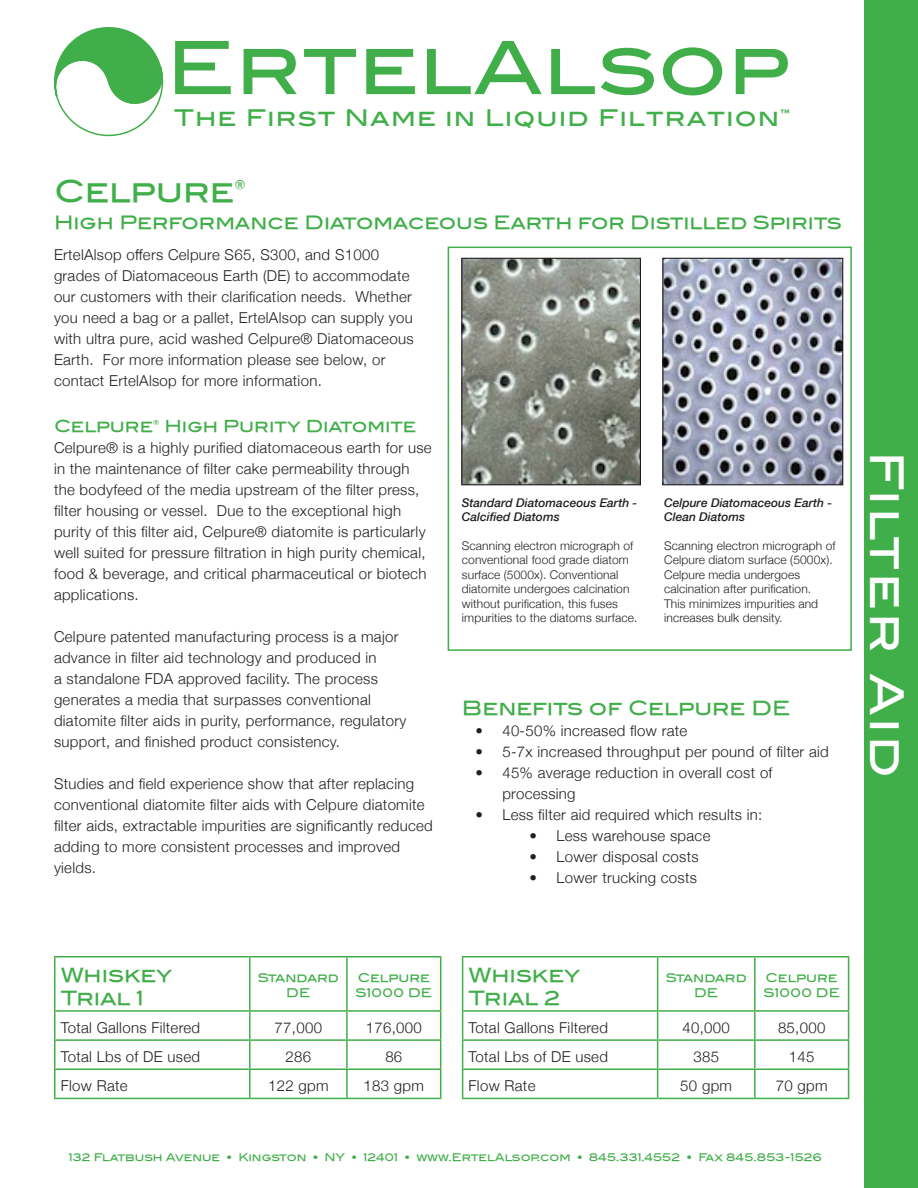
<style>
.page{position:relative;width:918px;height:1188px;background:#fff}
.page>*{position:absolute;margin:0;border:0;box-sizing:border-box;transform-origin:0 0}
.t1{font:73.35px "Blair Md ITCTT Medium";letter-spacing:.01em;color:#40ae49}
.t2{font:45px "Blair Md ITCTT Medium";letter-spacing:.07em;color:#fff}
.t3{font:30px "Blair Md ITCTT Medium";color:#40ae49}
.t4{font:23.1px "Blair Md ITCTT Medium";letter-spacing:.05em;color:#40ae49}
.t5{font:19.5px/23.4px "Blair Md ITCTT Medium";color:#40ae49}
.t6{font:18.3px "Blair Md ITCTT Medium";color:#40ae49}
.Body{font:16.5px "Blair Md ITCTT Medium";color:#40ae49}
.Body-2{font:300 15px/21px "Helvetica Neue";letter-spacing:.02em;color:#231f20}
.Body-3{font:300 12px/14.4px "Helvetica Neue";letter-spacing:.01em;color:#231f20}
.Body-4{font:italic 500 12px/14.4px "Helvetica Neue";color:#231f20}
.t7{font:12px/14.4px "Blair Md ITCTT Medium";letter-spacing:-.01em;color:#40ae49;text-align:center}
.Bulletin{font:10.5px "Blair Md ITCTT Medium";color:#40ae49}
</style>
<div class="page">
<div style="left:864px;top:0;width:54px;height:1188px;background:#40ae49"></div>
<svg style="left:54px;top:27px;width:110px;height:109px"></svg>
<hr style="left:249px;top:957px;width:1px;height:53px;background:#40ae49">
<svg style="left:249px;top:1012px;width:1px;height:86px"></svg>
<hr style="left:346px;top:957px;width:2px;height:53px;background:#40ae49">
<hr style="left:346px;top:1012px;width:2px;height:27px;background:#40ae49">
<hr style="left:346px;top:1041px;width:2px;height:28px;background:#40ae49">
<hr style="left:346px;top:1070px;width:2px;height:28px;background:#40ae49">
<hr style="left:54px;top:956px;width:196px;height:1px;background:#40ae49">
<hr style="left:54px;top:957px;width:2px;height:53px;background:#40ae49">
<hr style="left:250px;top:956px;width:97px;height:1px;background:#40ae49">
<hr style="left:347px;top:956px;width:94px;height:1px;background:#40ae49">
<hr style="left:440px;top:957px;width:1px;height:53px;background:#40ae49">
<hr style="left:54px;top:1010px;width:196px;height:2px;background:#40ae49">
<hr style="left:250px;top:1010px;width:97px;height:2px;background:#40ae49">
<hr style="left:347px;top:1010px;width:94px;height:2px;background:#40ae49">
<hr style="left:54px;top:1012px;width:2px;height:27px;background:#40ae49">
<hr style="left:54px;top:1039px;width:196px;height:2px;background:#40ae49">
<hr style="left:54px;top:1041px;width:2px;height:28px;background:#40ae49">
<hr style="left:250px;top:1039px;width:97px;height:2px;background:#40ae49">
<hr style="left:347px;top:1039px;width:94px;height:2px;background:#40ae49">
<hr style="left:54px;top:1069px;width:196px;height:1px;background:#40ae49">
<hr style="left:54px;top:1070px;width:2px;height:28px;background:#40ae49">
<hr style="left:250px;top:1069px;width:97px;height:1px;background:#40ae49">
<hr style="left:347px;top:1069px;width:94px;height:1px;background:#40ae49">
<svg style="left:440px;top:1012px;width:1px;height:86px"></svg>
<hr style="left:54px;top:1098px;width:196px;height:1px;background:#40ae49">
<hr style="left:250px;top:1098px;width:97px;height:1px;background:#40ae49">
<hr style="left:347px;top:1098px;width:94px;height:1px;background:#40ae49">
<hr style="left:657px;top:957px;width:1px;height:53px;background:#40ae49">
<svg style="left:657px;top:1012px;width:1px;height:86px"></svg>
<hr style="left:754px;top:957px;width:2px;height:53px;background:#40ae49">
<hr style="left:754px;top:1012px;width:2px;height:27px;background:#40ae49">
<hr style="left:754px;top:1041px;width:2px;height:28px;background:#40ae49">
<hr style="left:754px;top:1070px;width:2px;height:28px;background:#40ae49">
<hr style="left:462px;top:956px;width:196px;height:1px;background:#40ae49">
<hr style="left:462px;top:957px;width:1px;height:53px;background:#40ae49">
<hr style="left:658px;top:956px;width:97px;height:1px;background:#40ae49">
<hr style="left:755px;top:956px;width:94px;height:1px;background:#40ae49">
<hr style="left:848px;top:957px;width:1px;height:53px;background:#40ae49">
<hr style="left:462px;top:1010px;width:196px;height:2px;background:#40ae49">
<hr style="left:658px;top:1010px;width:97px;height:2px;background:#40ae49">
<hr style="left:755px;top:1010px;width:94px;height:2px;background:#40ae49">
<hr style="left:462px;top:1039px;width:196px;height:2px;background:#40ae49">
<hr style="left:658px;top:1039px;width:97px;height:2px;background:#40ae49">
<hr style="left:755px;top:1039px;width:94px;height:2px;background:#40ae49">
<hr style="left:462px;top:1069px;width:196px;height:1px;background:#40ae49">
<svg style="left:462px;top:1012px;width:1px;height:86px"></svg>
<hr style="left:658px;top:1069px;width:97px;height:1px;background:#40ae49">
<hr style="left:755px;top:1069px;width:94px;height:1px;background:#40ae49">
<svg style="left:848px;top:1012px;width:1px;height:86px"></svg>
<hr style="left:462px;top:1098px;width:196px;height:1px;background:#40ae49">
<hr style="left:658px;top:1098px;width:97px;height:1px;background:#40ae49">
<hr style="left:755px;top:1098px;width:94px;height:1px;background:#40ae49">
<div style="left:448px;top:247px;width:404px;height:404px;border:2px solid #40ae49"></div>
<img style="left:664px;top:260px;width:177px;height:223px">
<div style="left:662px;top:258px;width:181px;height:227px;border:1px solid #231f20"></div>
<img style="left:463px;top:260px;width:176px;height:223px">
<div style="left:461px;top:258px;width:180px;height:227px;border:1px solid #231f20"></div>
<p class="t1" style="left:166px;top:8px;width:625px">ErtelAlsop</p>
<p class="t4" style="left:174px;top:99px;width:617px">The First Name in Liquid Filtration™</p>
<p class="t3" style="left:54px;top:173px;width:193px">Celpure®</p>
<p class="t6" style="left:54px;top:211px;width:789px">High Performance Diatomaceous Earth for Distilled Spirits</p>
<p class="Body-2" style="left:54px;top:243px;width:361px">ErtelAlsop offers Celpure S65, S300, and S1000 grades of Diatomaceous Earth (DE) to accommodate our customers with their clarification needs. Whether you need a bag or a pallet, ErtelAlsop can supply you with ultra pure, acid washed Celpure® Diatomaceous Earth. For more information please see below, or contact ErtelAlsop for more information.</p>
<p class="Body" style="left:54px;top:417px;width:364px">Celpure® High Purity Diatomite</p>
<p class="Body-2" style="left:54px;top:436px;width:379px">Celpure® is a highly purified diatomaceous earth for use in the maintenance of filter cake permeability through the bodyfeed of the media upstream of the filter press, filter housing or vessel. Due to the exceptional high purity of this filter aid, Celpure® diatomite is particularly well suited for pressure filtration in high purity chemical, food &amp; beverage, and critical pharmaceutical or biotech applications.</p>
<p class="Body-2" style="left:54px;top:625px;width:354px">Celpure patented manufacturing process is a major advance in filter aid technology and produced in<br>a standalone FDA approved facility. The process generates a media that surpasses conventional diatomite filter aids in purity, performance, regulatory support, and finished product consistency.</p>
<p class="Body-2" style="left:54px;top:772px;width:380px">Studies and field experience show that after replacing conventional diatomite filter aids with Celpure diatomite filter aids, extractable impurities are significantly reduced adding to more consistent processes and improved yields.</p>
<p class="Body-4" style="left:462px;top:495px;width:177px">Standard Diatomaceous Earth -<br>Calcified Diatoms</p>
<p class="Body-3" style="left:462px;top:538px;width:177px">Scanning electron micrograph of conventional food grade diatom surface (5000x). Conventional diatomite undergoes calcination without purification, this fuses impurities to the diatoms surface.</p>
<p class="Body-4" style="left:664px;top:495px;width:169px">Celpure Diatomaceous Earth -<br>Clean Diatoms</p>
<p class="Body-3" style="left:664px;top:538px;width:173px">Scanning electron micrograph of<br>Celpure diatom surface (5000x).<br>Celpure media undergoes calcination after purification.<br>This minimizes impurities and increases bulk density.</p>
<p class="t5" style="left:462px;top:696px;width:330px">Benefits of Celpure DE</p>
<p class="Body-2" style="left:475px;top:719px;width:214px">• 40-50% increased flow rate</p>
<p class="Body-2" style="left:475px;top:740px;width:355px">• 5-7x increased throughput per pound of filter aid</p>
<p class="Body-2" style="left:502px;top:761px;width:272px;text-indent:-27px">• 45% average reduction in overall cost of processing</p>
<p class="Body-2" style="left:475px;top:803px;width:289px">• Less filter aid required which results in:</p>
<p class="Body-2" style="left:529px;top:824px;width:183px">• Less warehouse space</p>
<p class="Body-2" style="left:529px;top:845px;width:171px">• Lower disposal costs</p>
<p class="Body-2" style="left:529px;top:866px;width:169px">• Lower trucking costs</p>
<p class="t2" style="left:914px;top:451px;width:329px;rotate:90deg">Filter Aid</p>
<p class="t5" style="left:61px;top:963px;width:113px">Whiskey<br>Trial 1</p>
<p class="t7" style="left:258px;top:971px;width:83px">Standard<br>DE</p>
<p class="t7" style="left:356px;top:971px;width:78px;text-align:left">Celpure<br>S1000 DE</p>
<p class="Body-2" style="left:61px;top:1016px;width:141px">Total Gallons Filtered</p>
<p class="Body-2" style="left:275px;top:1016px;width:49px">77,000</p>
<p class="Body-2" style="left:366px;top:1016px;width:58px">176,000</p>
<p class="Body-2" style="left:61px;top:1045px;width:141px">Total Lbs of DE used</p>
<p class="Body-2" style="left:286px;top:1045px;width:27px">286</p>
<p class="Body-2" style="left:385px;top:1045px;width:18px">86</p>
<p class="Body-2" style="left:61px;top:1074px;width:68px">Flow Rate</p>
<p class="Body-2" style="left:268px;top:1074px;width:62px">122 gpm</p>
<p class="Body-2" style="left:364px;top:1074px;width:62px">183 gpm</p>
<p class="t5" style="left:469px;top:963px;width:113px">Whiskey<br>Trial 2</p>
<p class="t7" style="left:666px;top:971px;width:83px">Standard<br>DE</p>
<p class="t7" style="left:763px;top:971px;width:78px;text-align:left">Celpure<br>S1000 DE</p>
<p class="Body-2" style="left:469px;top:1016px;width:141px">Total Gallons Filtered</p>
<p class="Body-2" style="left:683px;top:1016px;width:49px">40,000</p>
<p class="Body-2" style="left:778px;top:1016px;width:49px">85,000</p>
<p class="Body-2" style="left:469px;top:1045px;width:141px">Total Lbs of DE used</p>
<p class="Body-2" style="left:693px;top:1045px;width:27px">385</p>
<p class="Body-2" style="left:789px;top:1045px;width:27px">145</p>
<p class="Body-2" style="left:469px;top:1074px;width:68px">Flow Rate</p>
<p class="Body-2" style="left:680px;top:1074px;width:53px">50 gpm</p>
<p class="Body-2" style="left:776px;top:1074px;width:53px">70 gpm</p>
<p class="Bulletin" style="left:69px;top:1151px;width:755px">132 Flatbush Avenue • Kingston • NY • 12401 • www.ErtelAlsop.com • 845.331.4552 • Fax 845.853-1526</p>
</div>
